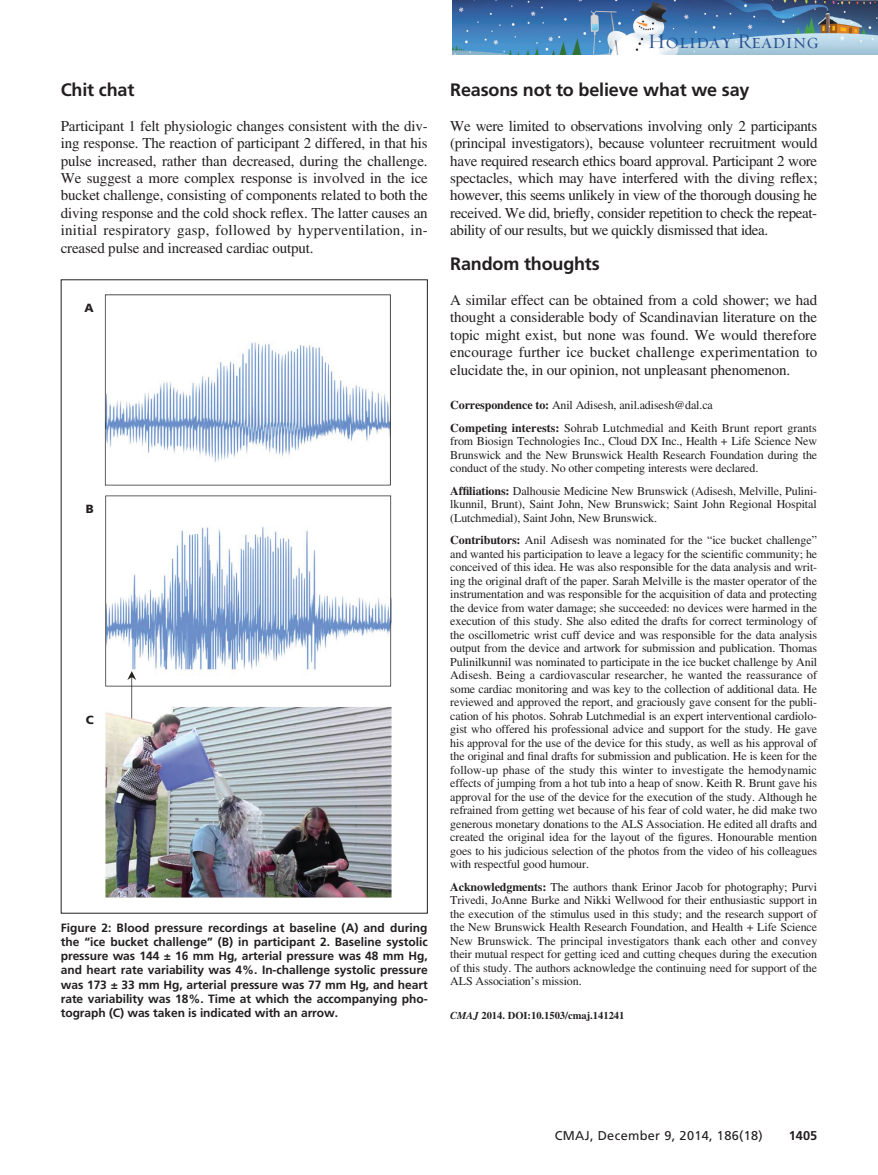
<style>
.page{position:relative;width:878px;height:1175px;background:#fff}
.page>*{position:absolute;margin:0;border:0;box-sizing:border-box;transform-origin:0 0}
.t1{font:21px "Requiem Display HTF Small Caps";letter-spacing:.005em;color:#2a5191}
.t2{font:700 18px "Frutiger LT Std";letter-spacing:-.01em;color:#231f20}
.PJ{font:15px/17.4px "Times LT Std";letter-spacing:-.01em;color:#231f20;text-align:justify}
.t3{font:12.75px "Frutiger LT Std";letter-spacing:.025em;color:#231f20}
.t4{font:700 12.75px "Frutiger LT Std";color:#231f20}
.PJ-8{font:12px/13.5px "Times LT Std";letter-spacing:-.01em;color:#231f20;text-align:justify}
.FIG{font:700 12px/14.2px "Frutiger LT Std";letter-spacing:-.005em;color:#231f20;text-align:justify}
.t5{font:900 11.85px "Frutiger LT Std";color:#231f20}
.DOI{font:700 10.5px "Times LT Std";color:#231f20}
.s1{font-weight:700}
.s2{font-style:italic}
</style>
<div class="page">
<img style="left:452px;top:0;width:426px;height:54px">
<img style="left:105px;top:706px;width:286px;height:191px">
<svg style="left:105px;top:294px;width:286px;height:191px"></svg>
<svg style="left:105px;top:495px;width:286px;height:191px"></svg>
<svg style="left:127px;top:671px;width:9px;height:47px"></svg>
<h1 class="t2" style="left:61px;top:79px;width:75px">Chit chat</h1>
<p class="PJ" style="left:61px;top:117px;width:368px">Participant 1 felt physiologic changes consistent with the div&shy;ing response. The reaction of participant 2 differed, in that his pulse increased, rather than decreased, during the challenge.<br>We suggest a more complex response is involved in the ice bucket challenge, consisting of components related to both the diving response and the cold shock reflex. The latter causes an initial respiratory gasp, followed by hyperventilation, in&shy;creased pulse and increased cardiac output.</p>
<p class="t5" style="left:84px;top:300px;width:11px">A</p>
<p class="t5" style="left:86px;top:501px;width:9px">B</p>
<p class="t5" style="left:86px;top:712px;width:9px">C</p>
<p class="FIG" style="left:61px;top:920px;width:368px">Figure 2: Blood pressure recordings at baseline (A) and during the “ice bucket challenge” (B) in participant 2. Baseline systolic pressure was 144 ± 16 mm Hg, arterial pressure was 48 mm Hg, and heart rate variability was 4%. In-challenge systolic pressure was 173 ± 33 mm Hg, arterial pressure was 77 mm Hg, and heart rate variability was 18%. Time at which the accompanying pho&shy;tograph (C) was taken is indicated with an arrow.</p>
<h1 class="t1" style="left:648px;top:29px;width:172px">Holiday Reading</h1>
<h1 class="t2" style="left:450px;top:79px;width:301px">Reasons not to believe what we say</h1>
<p class="PJ" style="left:450px;top:117px;width:369px">We were limited to observations involving only 2 participants (principal investigators), because volunteer recruitment would have required research ethics board approval. Participant 2 wore spectacles, which may have interfered with the diving reflex; however, this seems unlikely in view of the thorough dousing he received. We did, briefly, consider repetition to check the repeat&shy;ability of our results, but we quickly dismissed that idea.</p>
<h1 class="t2" style="left:450px;top:253px;width:151px">Random thoughts</h1>
<p class="PJ" style="left:450px;top:291px;width:369px">A similar effect can be obtained from a cold shower; we had thought a considerable body of Scandinavian literature on the topic might exist, but none was found. We would therefore encourage further ice bucket challenge experimentation to elucidate the, in our opinion, not unpleasant phenomenon.</p>
<p class="PJ-8" style="left:450px;top:398px;width:264px"><span class="s1">Correspondence to:</span> Anil Adisesh, anil.adisesh@dal.ca</p>
<p class="PJ-8" style="left:450px;top:421px;width:368px"><span class="s1">Competing interests:</span> Sohrab Lutchmedial and Keith Brunt report grants from Biosign Technologies Inc., Cloud DX Inc., Health + Life Science New Brunswick and the New Brunswick Health Research Foundation during the conduct of the study. No other competing interests were declared.</p>
<p class="PJ-8" style="left:450px;top:484px;width:368px"><span class="s1">Affiliations:</span> Dalhousie Medicine New Brunswick (Adisesh, Melville, Pulini&shy;lkunnil, Brunt), Saint John, New Brunswick; Saint John Regional Hospital (Lutchmedial), Saint John, New Brunswick.</p>
<p class="PJ-8" style="left:450px;top:533px;width:368px"><span class="s1">Contributors:</span> Anil Adisesh was nominated for the “ice bucket challenge” and wanted his participation to leave a legacy for the scientific community; he conceived of this idea. He was also responsible for the data analysis and writ&shy;ing the original draft of the paper. Sarah Melville is the master operator of the instrumentation and was responsible for the acquisition of data and protecting the device from water damage; she succeeded: no devices were harmed in the execution of this study. She also edited the drafts for correct terminology of the oscillometric wrist cuff device and was responsible for the data analysis output from the device and artwork for submission and publication. Thomas Pulinilkunnil was nominated to participate in the ice bucket challenge by Anil Adisesh. Being a cardiovascular researcher, he wanted the reassurance of some cardiac monitoring and was key to the collection of additional data. He reviewed and approved the report, and graciously gave consent for the publi&shy;cation of his photos. Sohrab Lutchmedial is an expert interventional cardiolo&shy;gist who offered his professional advice and support for the study. He gave his approval for the use of the device for this study, as well as his approval of the original and final drafts for submission and publication. He is keen for the follow-up phase of the study this winter to investigate the hemodynamic effects of jumping from a hot tub into a heap of snow. Keith R. Brunt gave his approval for the use of the device for the execution of the study. Although he refrained from getting wet because of his fear of cold water, he did make two generous monetary donations to the ALS Association. He edited all drafts and created the original idea for the layout of the figures. Honourable mention goes to his judicious selection of the photos from the video of his colleagues with respectful good humour.</p>
<p class="PJ-8" style="left:450px;top:880px;width:368px"><span class="s1">Acknowledgments:</span> The authors thank Erinor Jacob for photography; Purvi Trivedi, JoAnne Burke and Nikki Wellwood for their enthusiastic support in the execution of the stimulus used in this study; and the research support of the New Brunswick Health Research Foundation, and Health + Life Science New Brunswick. The principal investigators thank each other and convey their mutual respect for getting iced and cutting cheques during the execution of this study. The authors acknowledge the continuing need for support of the ALS Association’s mission.</p>
<p class="DOI" style="left:450px;top:1008px;width:176px"><span class="s2">CMAJ</span> 2014. DOI:10.1503/cmaj.141241</p>
<p class="t3" style="left:554px;top:1127px;width:209px">CMAJ, December 9, 2014, 186(18)</p>
<p class="t4" style="left:788px;top:1127px;width:30px">1405</p>
</div>
